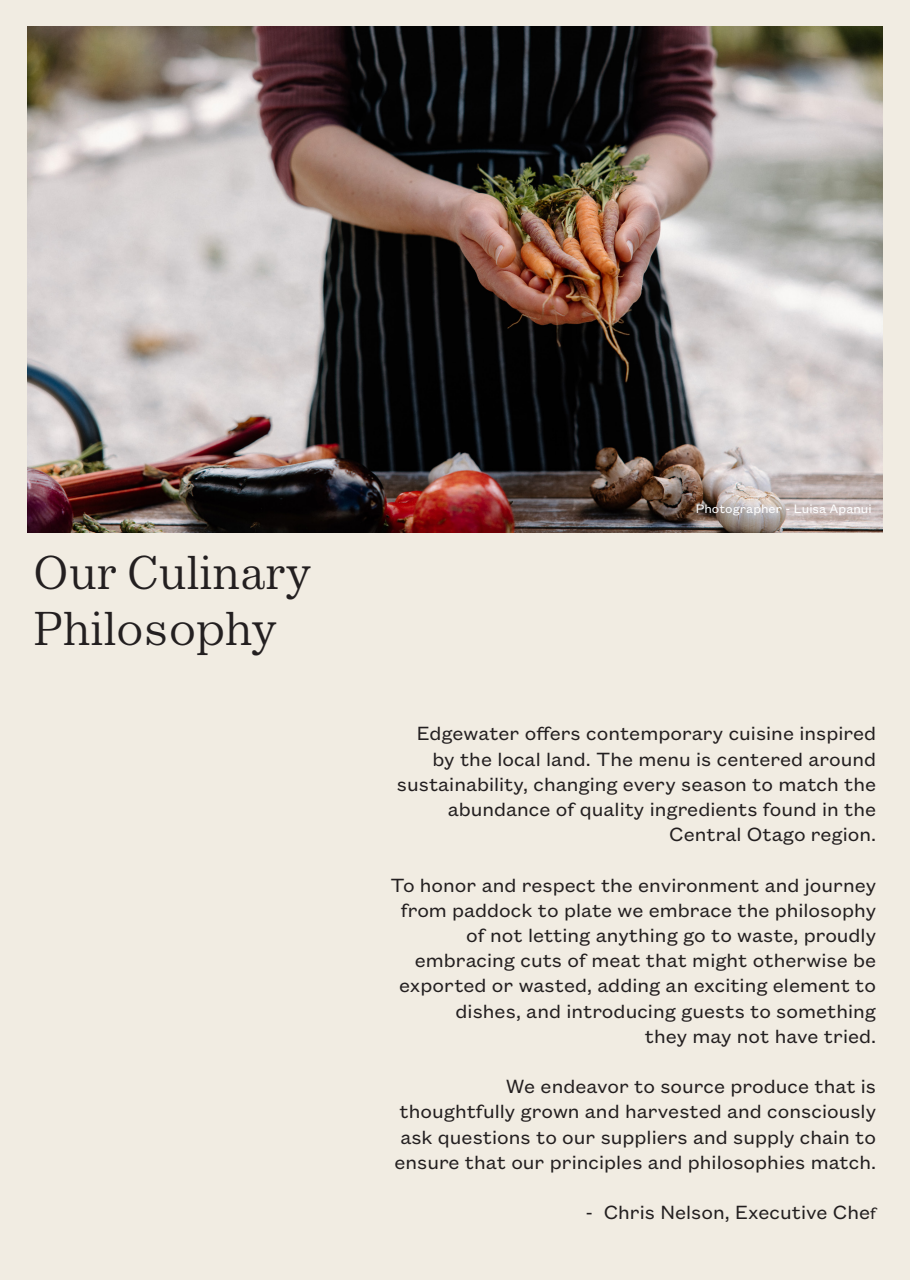
<style>
.page{position:relative;width:910px;height:1280px;background:#f1ece2}
.page>*{position:absolute;margin:0;border:0;box-sizing:border-box;transform-origin:0 0}
.t1{font:46.5px/55.8px "Royal Theatre Serif Lt";color:#231f20}
.t2{font:21px/25.2px "Founders Grotesk Text";color:#231f20;text-align:right}
.t3{font:13.5px "Founders Grotesk Text";color:#fff}
.s1{font-size:18px}
</style>
<div class="page">
<img style="left:28px;top:26px;width:854px;height:507px">
<h1 class="t1" style="left:34px;top:544px;width:279px">Our Culinary<br>Philosophy</h1>
<p class="t3" style="left:696px;top:499px;width:178px">Photographer - Luisa Apanui</p>
<p class="t2" style="left:397px;top:719px;width:481px">Edgewater offers contemporary cuisine inspired by the local land. The menu is centered around sustainability, changing every season to match the abundance of quality ingredients found in the Central Otago region.</p>
<p class="t2" style="left:390px;top:871px;width:487px">To honor and respect the environment and journey from paddock to plate we embrace the philosophy of not letting anything go to waste, proudly embracing cuts of meat that might otherwise be exported or wasted, adding an exciting element to dishes, and introducing guests to something<br>they may not have tried.</p>
<p class="t2" style="left:394px;top:1072px;width:483px;text-align:justify;text-indent:112px">We endeavor to source produce that is thoughtfully grown and harvested and consciously ask questions to our suppliers and supply chain to ensure that our principles and philosophies match.</p>
<p class="t2" style="left:585px;top:1198px;width:292px">- Chris Nelson, Executive Che<span class="s1">f</span></p>
</div>
